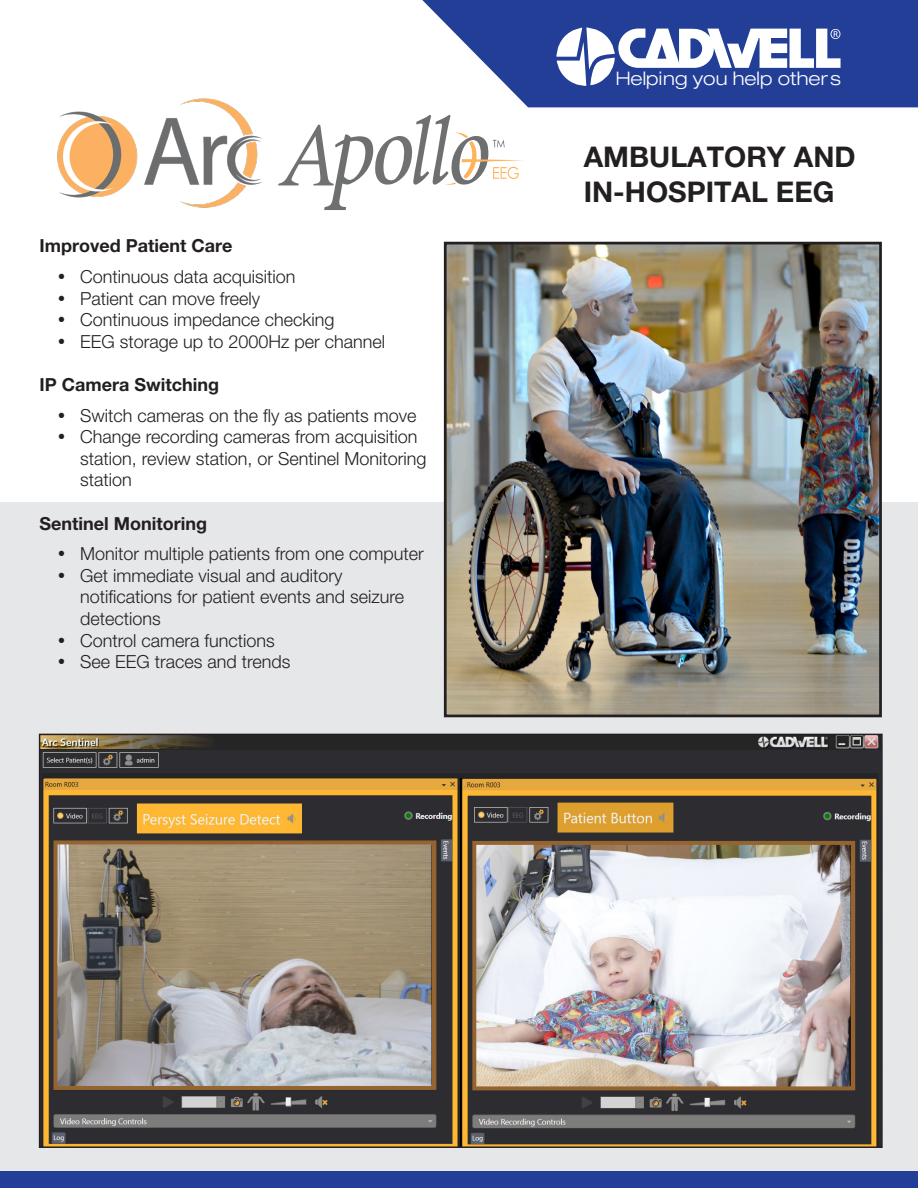
<style>
.page{position:relative;width:918px;height:1188px;background:#fff}
.page>*{position:absolute;margin:0;border:0;box-sizing:border-box;transform-origin:0 0}
.t1{font:700 28.5px/34.2px "Helvetica Neue LT Pro";color:#231f20}
.t2{font:300 expanded 18.75px "Helvetica Neue LT Pro";color:#fff}
.t3{font:300 18px/21.6px "Helvetica Neue LT Pro";color:#231f20}
.Bullet_Header{font:700 18px "Helvetica Neue LT Pro";color:#231f20}
</style>
<div class="page">
<div style="left:0;top:502px;width:918px;height:669px;background:#e6e7e9"></div>
<svg style="left:278px;top:115px;width:245px;height:95px"></svg>
<img style="left:57px;top:98px;width:205px;height:109px">
<img style="left:42px;top:737px;width:838px;height:408px">
<div style="left:39px;top:734px;width:844px;height:414px;border:2px solid #231f20"></div>
<div style="left:0;top:1171px;width:918px;height:17px;background:#223e96"></div>
<img style="left:448px;top:246px;width:430px;height:467px">
<div style="left:444px;top:242px;width:438px;height:475px;border:3px solid #231f20"></div>
<svg style="left:422px;top:0;width:496px;height:107px;fill:#223e96"></svg>
<svg style="left:556px;top:28px;width:285px;height:59px"></svg>
<p class="Bullet_Header" style="left:40px;top:235px;width:194px">Improved Patient Care</p>
<p class="t3" style="left:80px;top:265px;width:217px">Continuous data acquisition</p>
<p class="t3" style="left:80px;top:287px;width:182px">Patient can move freely</p>
<p class="t3" style="left:80px;top:309px;width:256px">Continuous impedance checking</p>
<p class="t3" style="left:80px;top:330px;width:307px">EEG storage up to 2000Hz per channel</p>
<p class="Bullet_Header" style="left:40px;top:373px;width:181px">IP Camera Switching</p>
<p class="t3" style="left:80px;top:404px;width:338px">Switch cameras on the fly as patients move</p>
<p class="t3" style="left:80px;top:426px;width:348px">Change recording cameras from acquisition station, review station, or Sentinel Monitoring station</p>
<p class="Bullet_Header" style="left:40px;top:512px;width:169px">Sentinel Monitoring</p>
<p class="t3" style="left:80px;top:543px;width:345px">Monitor multiple patients from one computer</p>
<p class="t3" style="left:80px;top:564px;width:326px">Get immediate visual and auditory notifications for patient events and seizure detections</p>
<p class="t3" style="left:80px;top:629px;width:196px">Control camera functions</p>
<p class="t3" style="left:80px;top:651px;width:212px">See EEG traces and trends</p>
<p class="t2" style="left:616px;top:68px;width:227px">Helping you help other s</p>
<p class="t1" style="left:584px;top:139px;width:273px">AMBULATORY AND<br>IN-HOSPITAL EEG</p>
</div>
